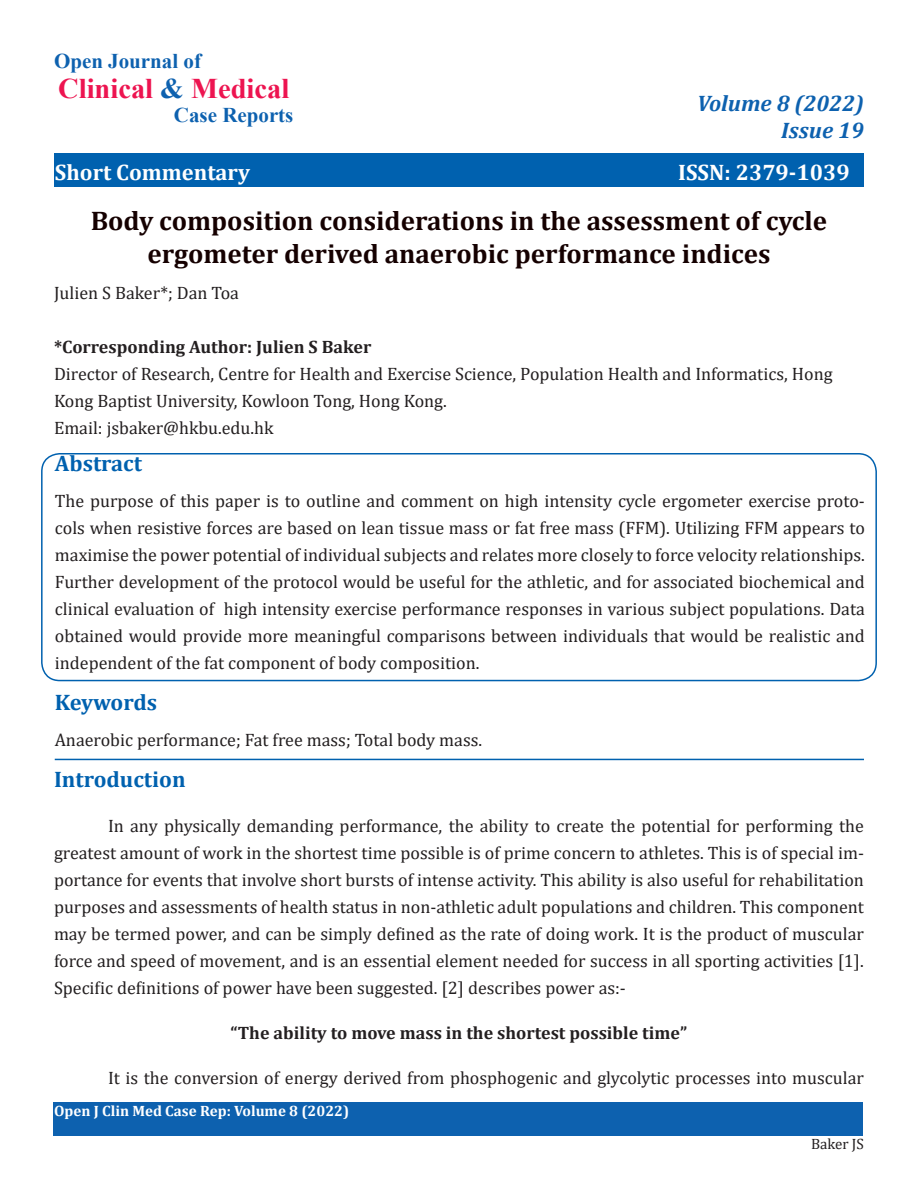
<style>
.page{position:relative;width:918px;height:1188px;background:#fff}
.page>*{position:absolute;margin:0;border:0;box-sizing:border-box;transform-origin:0 0}
.t1{font:700 28.5px "Times New Roman";color:#ed1450}
.t2{font:700 27px/33px "Cambria";color:#150000;text-align:center}
.t3{font:700 22.5px "Cambria";color:#fff}
.LO-normal{font:700 22.5px "Cambria";color:#0061af}
.t4{font:italic 700 22.5px "Cambria";color:#0d61af}
.t5{font:700 21px "Times New Roman";color:#0d61af}
.LO-normal-2{font:18px/27px "Cambria";color:#231f20;text-align:justify}
.LO-normal-3{font:700 18px "Cambria";color:#231f20}
.t6{font:700 15px "Cambria";color:#fff}
.t7{font:15px "Cambria";color:#231f20}
.s1{color:#0d61af}
</style>
<div class="page">
<div style="left:54px;top:153px;width:810px;height:34px;background:#0061af"></div>
<div style="left:53px;top:1102px;width:810px;height:34px;background:#0d61af"></div>
<div style="left:41px;top:453px;width:836px;height:228px;border:2px solid #0061af;border-radius:18px"></div>
<hr style="left:55px;top:759px;width:809px;height:1px;background:#0061af">
<p class="t5" style="left:54px;top:46px;width:149px">Open Journal of</p>
<p class="t1" style="left:58px;top:68px;width:233px">Clinical <span class="s1">&amp;</span> Medical</p>
<p class="t5" style="left:174px;top:100px;width:121px">Case Reports</p>
<p class="t3" style="left:55px;top:156px;width:197px">Short Commentary</p>
<p class="t4" style="left:697px;top:88px;width:168px">Volume 8 (2022)</p>
<p class="t4" style="left:781px;top:115px;width:84px">Issue 19</p>
<p class="t3" style="left:678px;top:156px;width:173px">ISSN: 2379-1039</p>
<p class="t2" style="left:91px;top:203px;width:738px">Body composition considerations in the assessment of cycle ergometer derived anaerobic performance indices</p>
<p class="LO-normal-2" style="left:54px;top:279px;width:187px">Julien S Baker*; Dan Toa</p>
<p class="LO-normal-3" style="left:54px;top:334px;width:319px">*Corresponding Author: Julien S Baker</p>
<p class="LO-normal-2" style="left:54px;top:360px;width:780px">Director of Research, Centre for Health and Exercise Science, Population Health and Informatics, Hong<br>Kong Baptist University, Kowloon Tong, Hong Kong.</p>
<p class="LO-normal-2" style="left:54px;top:414px;width:221px">Email: jsbaker@hkbu.edu.hk</p>
<p class="LO-normal" style="left:55px;top:447px;width:89px">Abstract</p>
<p class="LO-normal-2" style="left:55px;top:487px;width:811px">The purpose of this paper is to outline and comment on high intensity cycle ergometer exercise proto&shy;cols when resistive forces are based on lean tissue mass or fat free mass (FFM). Utilizing FFM appears to maximise the power potential of individual subjects and relates more closely to force velocity relationships.<br>Further development of the protocol would be useful for the athletic, and for associated biochemical and clinical evaluation of high intensity exercise performance responses in various subject populations. Data obtained would provide more meaningful comparisons between individuals that would be realistic and independent of the fat component of body composition.</p>
<p class="LO-normal" style="left:55px;top:686px;width:104px">Keywords</p>
<p class="LO-normal-2" style="left:55px;top:726px;width:429px">Anaerobic performance; Fat free mass; Total body mass.</p>
<p class="LO-normal" style="left:54px;top:763px;width:133px">Introduction</p>
<p class="LO-normal-2" style="left:54px;top:812px;width:812px;text-indent:54px">In any physically demanding performance, the ability to create the potential for performing the greatest amount of work in the shortest time possible is of prime concern to athletes. This is of special im&shy;portance for events that involve short bursts of intense activity. This ability is also useful for rehabilitation purposes and assessments of health status in non-athletic adult populations and children. This component may be termed power, and can be simply defined as the rate of doing work. It is the product of muscular force and speed of movement, and is an essential element needed for success in all sporting activities [1].<br>Specific definitions of power have been suggested. [2] describes power as:-</p>
<p class="LO-normal-3" style="left:231px;top:1020px;width:458px">“The ability to move mass in the shortest possible time”</p>
<p class="LO-normal-2" style="left:108px;top:1064px;width:757px">It is the conversion of energy derived from phosphogenic and glycolytic processes into muscular</p>
<p class="t6" style="left:54px;top:1100px;width:297px">Open J Clin Med Case Rep: Volume 8 (2022)</p>
<p class="t7" style="left:811px;top:1135px;width:54px">Baker JS</p>
</div>
